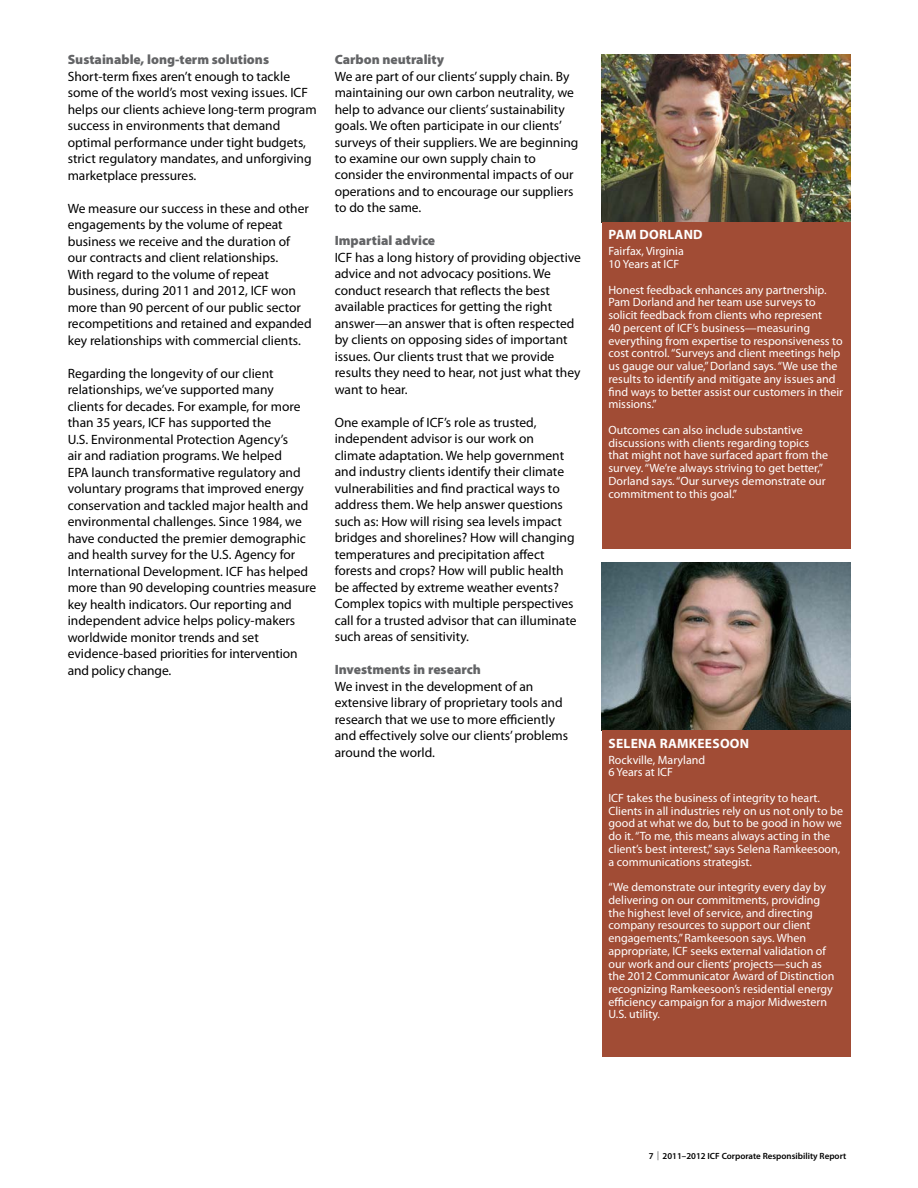
<style>
.page{position:relative;width:918px;height:1188px;background:#fff}
.page>*{position:absolute;margin:0;border:0;box-sizing:border-box;transform-origin:0 0}
.t1{font:13.5px/16.5px "Myriad Pro";color:#000}
.t2{font:900 13.5px "Myriad Pro";color:#636466}
.t3{font:700 13.5px "Myriad Pro";letter-spacing:.02em;color:#fff}
.t4{font:12px/12.8px "Myriad Pro";color:#fff}
.t5{font:600 9px "Myriad Pro";color:#000}
.s1{font-weight:300}
</style>
<div class="page">
<img style="left:602px;top:54px;width:249px;height:169px">
<div style="left:602px;top:223px;width:249px;height:326px;background:#a14c35"></div>
<img style="left:602px;top:562px;width:249px;height:169px">
<div style="left:602px;top:731px;width:249px;height:326px;background:#a14c35"></div>
<p class="t2" style="left:68px;top:52px;width:203px">Sustainable, long-term solutions</p>
<p class="t1" style="left:68px;top:68px;width:251px">Short-term fixes aren’t enough to tackle some of the world’s most vexing issues. ICF helps our clients achieve long-term program success in environments that demand optimal performance under tight budgets, strict regulatory mandates, and unforgiving marketplace pressures.</p>
<p class="t1" style="left:68px;top:200px;width:245px">We measure our success in these and other engagements by the volume of repeat business we receive and the duration of our contracts and client relationships.<br>With regard to the volume of repeat business, during 2011 and 2012, ICF won more than 90 percent of our public sector recompetitions and retained and expanded key relationships with commercial clients.</p>
<p class="t1" style="left:68px;top:365px;width:250px">Regarding the longevity of our client relationships, we’ve supported many<br>clients for decades. For example, for more than 35 years, ICF has supported the<br>U.S. Environmental Protection Agency’s<br>air and radiation programs. We helped<br>EPA launch transformative regulatory and voluntary programs that improved energy conservation and tackled major health and environmental challenges. Since 1984, we have conducted the premier demographic and health survey for the U.S. Agency for International Development. ICF has helped more than 90 developing countries measure key health indicators. Our reporting and independent advice helps policy-makers worldwide monitor trends and set evidence-based priorities for intervention and policy change.</p>
<p class="t2" style="left:335px;top:52px;width:111px">Carbon neutrality</p>
<p class="t1" style="left:335px;top:68px;width:245px">We are part of our clients’ supply chain. By maintaining our own carbon neutrality, we help to advance our clients’ sustainability goals. We often participate in our clients’ surveys of their suppliers. We are beginning to examine our own supply chain to consider the environmental impacts of our operations and to encourage our suppliers to do the same.</p>
<p class="t2" style="left:335px;top:233px;width:102px">Impartial advice</p>
<p class="t1" style="left:335px;top:249px;width:248px">ICF has a long history of providing objective advice and not advocacy positions. We conduct research that reflects the best available practices for getting the right answer—an answer that is often respected by clients on opposing sides of important issues. Our clients trust that we provide results they need to hear, not just what they want to hear.</p>
<p class="t1" style="left:335px;top:414px;width:243px">One example of ICF’s role as trusted, independent advisor is our work on climate adaptation. We help government and industry clients identify their climate vulnerabilities and find practical ways to address them. We help answer questions such as: How will rising sea levels impact bridges and shorelines? How will changing temperatures and precipitation affect forests and crops? How will public health be affected by extreme weather events?<br>Complex topics with multiple perspectives call for a trusted advisor that can illuminate such areas of sensitivity.</p>
<p class="t2" style="left:335px;top:662px;width:148px">Investments in research</p>
<p class="t1" style="left:335px;top:678px;width:235px">We invest in the development of an extensive library of proprietary tools and research that we use to more efficiently and effectively solve our clients’ problems around the world.</p>
<p class="t3" style="left:609px;top:226px;width:96px">PAM DORLAND</p>
<p class="t4" style="left:608px;top:245px;width:77px">Fairfax, Virginia<br>10 Years at ICF</p>
<p class="t4" style="left:608px;top:283px;width:236px">Honest feedback enhances any partnership.<br>Pam Dorland and her team use surveys to solicit feedback from clients who represent<br>40 percent of ICF’s business—measuring everything from expertise to responsiveness to cost control. “Surveys and client meetings help us gauge our value,” Dorland says. “We use the results to identify and mitigate any issues and find ways to better assist our customers in their missions.”</p>
<p class="t4" style="left:608px;top:423px;width:221px">Outcomes can also include substantive discussions with clients regarding topics that might not have surfaced apart from the survey. “We’re always striving to get better,” Dorland says. “Our surveys demonstrate our commitment to this goal.”</p>
<p class="t3" style="left:609px;top:734px;width:9px">SELE</p>
<p class="t3" style="left:638px;top:734px;width:112px">NA RAMKEESOON</p>
<p class="t4" style="left:608px;top:753px;width:98px">Rockville, Maryland<br>6 Years at ICF</p>
<p class="t4" style="left:608px;top:791px;width:236px">ICF takes the business of integrity to heart.<br>Clients in all industries rely on us not only to be good at what we do, but to be good in how we do it. “To me, this means always acting in the client’s best interest,” says Selena Ramkeesoon, a communications strategist.</p>
<p class="t4" style="left:608px;top:880px;width:227px">“We demonstrate our integrity every day by delivering on our commitments, providing the highest level of service, and directing company resources to support our client engagements,” Ramkeesoon says. When appropriate, ICF seeks external validation of our work and our clients’ projects—such as the 2012 Communicator Award of Distinction recognizing Ramkeesoon’s residential energy efficiency campaign for a major Midwestern U.S. utility.</p>
<p class="t5" style="left:649px;top:1150px;width:199px">7 <span class="s1">|</span> 2011–2012 ICF Corporate Responsibility Report</p>
</div>
